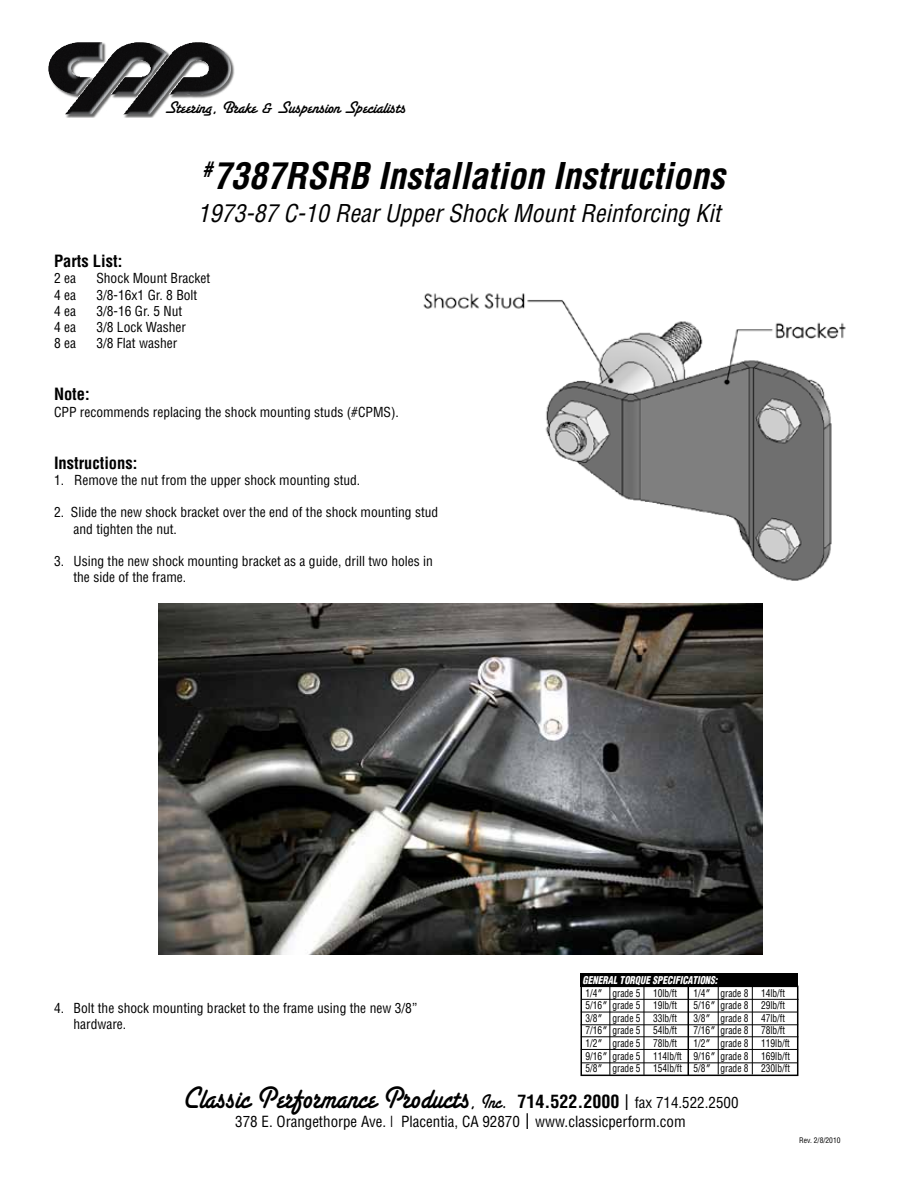
<style>
.page{position:relative;width:918px;height:1188px;background:#fff}
.page>*{position:absolute;margin:0;border:0;box-sizing:border-box;transform-origin:0 0}
.t1{font:italic 700 condensed 36px "Helvetica";color:#000}
.t2{font:33px "Santa Fe Plain";letter-spacing:.005em;color:#000;scale:.9 1}
.t3{font:italic condensed 24px "Helvetica";color:#000}
.t4{font:18px "Santa Fe Plain";color:#000}
.t5{font:700 condensed 16.5px "Helvetica";color:#000}
.t6{font:condensed 15px "Helvetica";color:#000}
.t7{font:condensed 13.5px/16.2px "Helvetica";color:#000}
.t8{font:condensed 10.5px/12.6px "Helvetica";color:#000;text-align:justify;scale:.9 1}
.t9{font:italic 900 condensed 10.5px "Helvetica";color:#fff;scale:.9 1}
.t10{font:condensed 7.5px "Helvetica";color:#000}
.s1{font-stretch:normal}
.s2{font-size:21px}
.s3{font-family:"Helvetica";font-weight:700;font-stretch:condensed;font-size:18px}
.s4{font-family:"Helvetica";font-stretch:condensed;font-size:21px}
.s5{font-family:"Helvetica";font-stretch:condensed;font-size:15px}
</style>
<div class="page">
<div style="left:49px;top:43px;width:186px;height:75px;background:#000;opacity:.6"></div>
<img style="left:129px;top:42px;width:68px;height:65px">
<img style="left:423px;top:293px;width:423px;height:288px">
<div style="left:580px;top:986px;width:218px;height:90px;border:2px solid #000"></div>
<hr style="left:688px;top:986px;width:1px;height:90px;background:#000">
<hr style="left:581px;top:999px;width:218px;height:1px;background:#000">
<hr style="left:581px;top:1012px;width:217px;height:1px;background:#000">
<hr style="left:581px;top:1024px;width:217px;height:1px;background:#000">
<hr style="left:581px;top:1036px;width:217px;height:1px;background:#000">
<hr style="left:581px;top:1049px;width:217px;height:1px;background:#000">
<hr style="left:581px;top:1062px;width:217px;height:1px;background:#000">
<hr style="left:610px;top:987px;width:1px;height:88px;background:#000">
<hr style="left:644px;top:987px;width:1px;height:88px;background:#000">
<hr style="left:718px;top:986px;width:1px;height:89px;background:#000">
<hr style="left:752px;top:986px;width:1px;height:89px;background:#000">
<div style="left:580px;top:973px;width:218px;height:14px;background:#000"></div>
<img style="left:159px;top:604px;width:604px;height:350px">
<h3 class="t4" style="left:165px;top:96px;width:243px">Steering, Brake &amp; Suspension Specialists</h3>
<h1 class="t1" style="left:202px;top:154px;width:524px"><sup>#</sup>7387RSRB Installation Instructions</h1>
<h3 class="t3" style="left:198px;top:198px;width:524px">1973-87 C-10 Rear Upper Shock Mount Reinforcing Kit</h3>
<p class="t5" style="left:54px;top:251px;width:70px">Parts List:</p>
<p class="t7" style="left:54px;top:270px;width:24px">2 ea</p>
<p class="t7" style="left:96px;top:270px;width:115px">Shock Mount Bracket</p>
<p class="t7" style="left:54px;top:286px;width:24px">4 ea</p>
<p class="t7" style="left:96px;top:286px;width:102px">3/8-16x1 Gr. 8 Bolt</p>
<p class="t7" style="left:54px;top:302px;width:24px">4 ea</p>
<p class="t7" style="left:96px;top:302px;width:87px">3/8-16 Gr. 5 Nut</p>
<p class="t7" style="left:54px;top:319px;width:24px">4 ea</p>
<p class="t7" style="left:96px;top:319px;width:91px">3/8 Lock Washer</p>
<p class="t7" style="left:54px;top:335px;width:24px">8 ea</p>
<p class="t7" style="left:96px;top:335px;width:82px">3/8 Flat washer</p>
<p class="t5" style="left:54px;top:384px;width:37px">Note:</p>
<p class="t7" style="left:54px;top:403px;width:346px">CPP recommends replacing the shock mounting studs (#CPMS).</p>
<p class="t5" style="left:54px;top:453px;width:85px">Instructions:</p>
<p class="t7" style="left:54px;top:472px;width:308px">1. Remove the nut from the upper shock mounting stud.</p>
<p class="t7" style="left:73px;top:504px;width:366px;text-indent:-19px">2. Slide the new shock bracket over the end of the shock mounting stud and tighten the nut.</p>
<p class="t7" style="left:73px;top:553px;width:361px;text-indent:-19px">3. Using the new shock mounting bracket as a guide, drill two holes in the side of the frame.</p>
<p class="t7" style="left:73px;top:999px;width:345px;text-indent:-19px">4. Bolt the shock mounting bracket to the frame using the new 3/8” hardware.</p>
<p class="t9" style="left:583px;top:974px;width:151px">GENERAL TORQUE SPECIFICATIONS:</p>
<p class="t8" style="left:586px;top:986px;width:103px">1/4<span class="s1">″</span> grade 5 10lb/ft</p>
<p class="t8" style="left:694px;top:986px;width:103px">1/4<span class="s1">″</span> grade 8 14lb/ft</p>
<p class="t8" style="left:586px;top:999px;width:103px">5/16<span class="s1">″</span> grade 5 19lb/ft</p>
<p class="t8" style="left:694px;top:999px;width:103px">5/16<span class="s1">″</span> grade 8 29lb/ft</p>
<p class="t8" style="left:586px;top:1012px;width:103px">3/8<span class="s1">″</span> grade 5 33lb/ft</p>
<p class="t8" style="left:694px;top:1012px;width:103px">3/8<span class="s1">″</span> grade 8 47lb/ft</p>
<p class="t8" style="left:586px;top:1024px;width:103px">7/16<span class="s1">″</span> grade 5 54lb/ft</p>
<p class="t8" style="left:694px;top:1024px;width:103px">7/16<span class="s1">″</span> grade 8 78lb/ft</p>
<p class="t8" style="left:586px;top:1037px;width:103px">1/2<span class="s1">″</span> grade 5 78lb/ft</p>
<p class="t8" style="left:586px;top:1037px;width:229px;text-indent:108px">1/2<span class="s1">″</span> grade 8 119lb/ft 9/16<span class="s1">″</span> grade 5 114lb/ft 9/16<span class="s1">″</span> grade 8 169lb/ft 5/8<span class="s1">″</span> grade 5 154lb/ft 5/8<span class="s1">″</span> grade 8 230lb/ft</p>
<h2 class="t2" style="left:182px;top:1077px;width:619px">Classic Performance Products<span class="s2">, Inc.</span> <span class="s3">714.522.2000</span> <span class="s4">|</span> <span class="s5">fax 714.522.2500</span></h2>
<p class="t6" style="left:235px;top:1112px;width:452px">378 E. Orangethorpe Ave. | Placentia, CA 92870 <span class="s2">|</span> www.classicperform.com</p>
<p class="t10" style="left:799px;top:1135px;width:43px">Rev. 2/8/2010</p>
</div>
